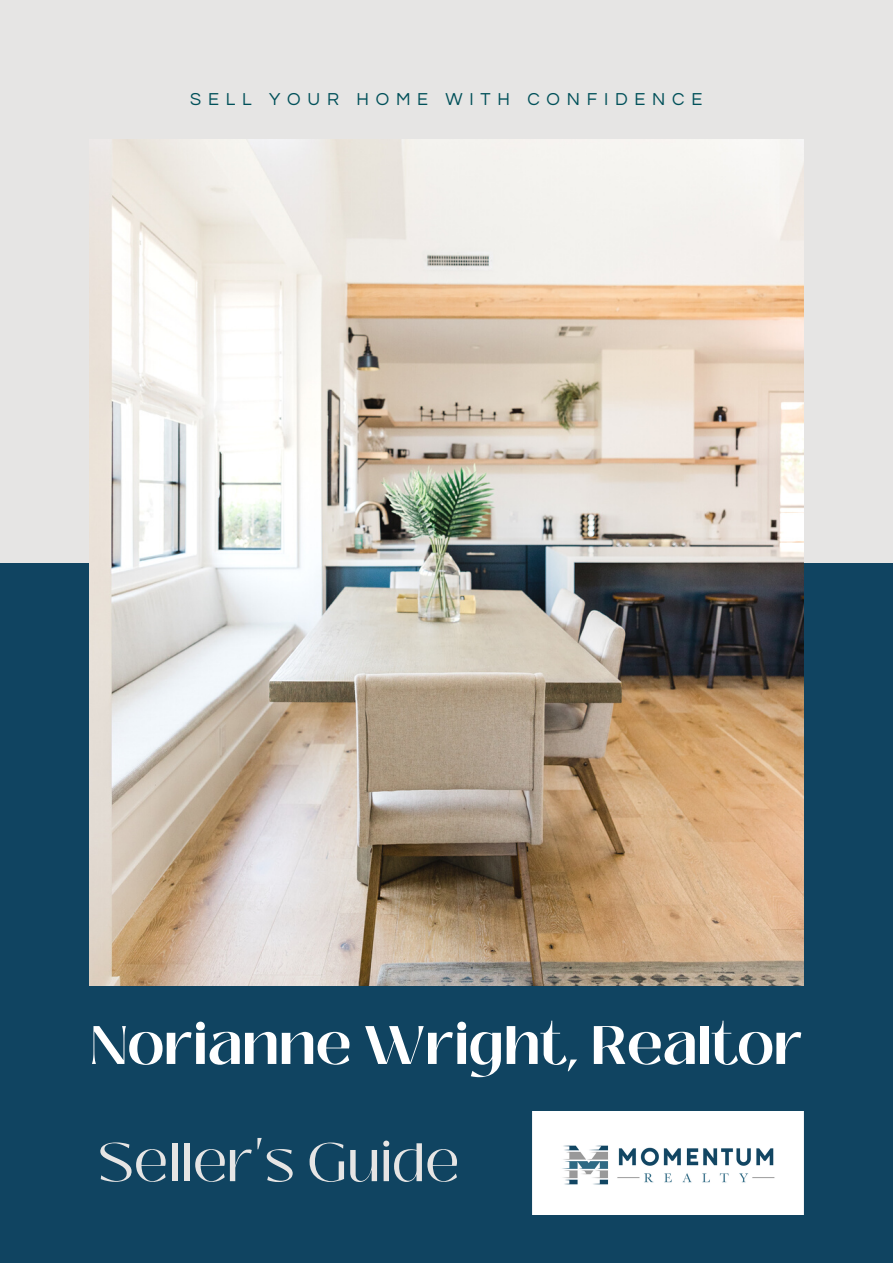
<style>
.page{position:relative;width:893px;height:1264px;background:#fff}
.page>*{position:absolute;margin:0;border:0;box-sizing:border-box;transform-origin:0 0}
.t1{font:700 54px "Black Mango";color:#fff}
.t2{font:54px "Black Mango";color:#e6e5e4}
.t3{font:18px "Questrial";letter-spacing:.375em;color:#005059}
</style>
<div class="page">
<div style="left:0;top:0;width:892px;height:1262px;background:#e6e5e4"></div>
<div style="left:0;top:562px;width:892px;height:700px;background:#104461"></div>
<img style="left:89px;top:140px;width:714px;height:845px">
<img style="left:532px;top:1111px;width:271px;height:103px">
<p class="t3" style="left:190px;top:91px;width:513px">SELL YOUR HOME WITH CONFIDENCE</p>
<h1 class="t1" style="left:89px;top:1004px;width:715px">Norianne Wright, Realtor</h1>
<h1 class="t2" style="left:98px;top:1121px;width:362px">Seller's Guide</h1>
</div>
